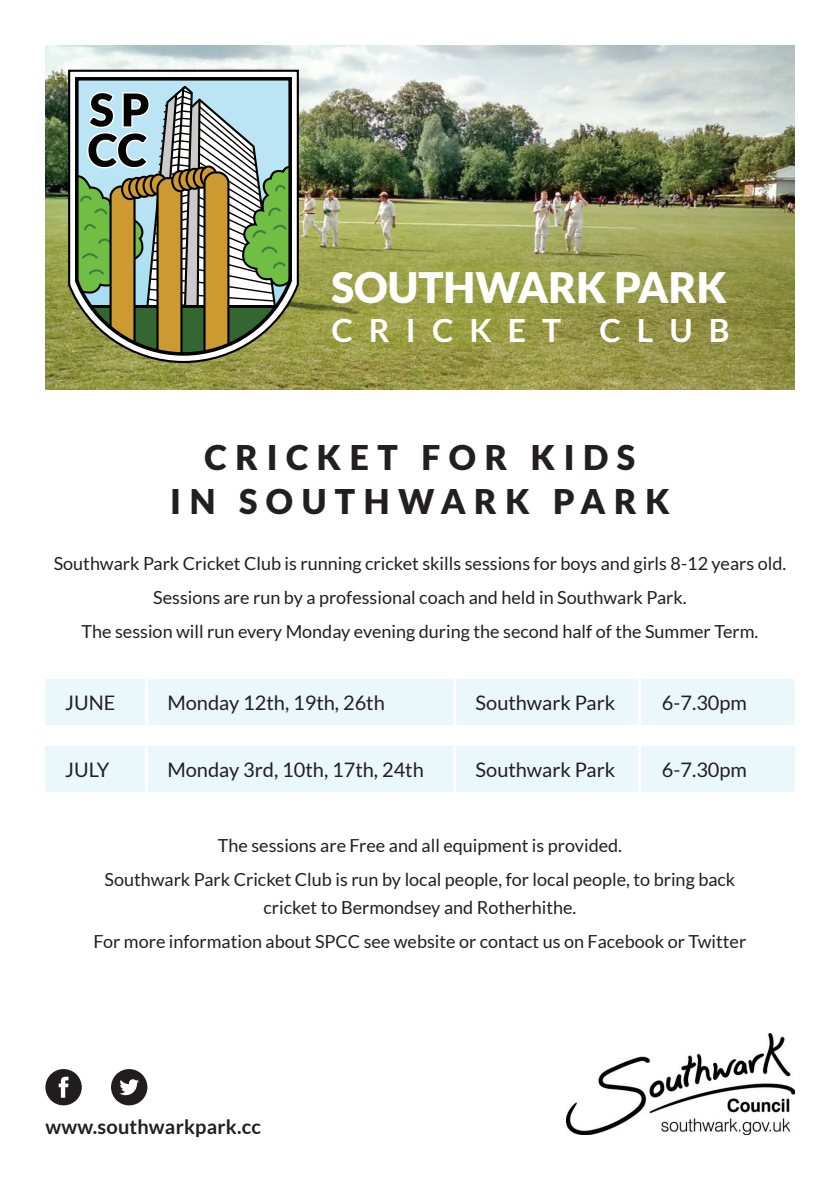
<style>
.page{position:relative;width:840px;height:1191px;background:#fff}
.page>*{position:absolute;margin:0;border:0;box-sizing:border-box;transform-origin:0 0}
.t1{font:900 42px "Lato";color:#fff}
.t2{font:900 34px/44px "Lato";letter-spacing:.25em;color:#231f20;text-align:center}
.t3{font:700 32px "Lato";letter-spacing:.5em;color:#fff}
.t4{font:20px "Lato";color:#231f20}
.t5{font:700 20px "Lato";letter-spacing:.01em;color:#231f20}
.t6{font:18px/33.6px "Lato";color:#231f20;text-align:center}
</style>
<div class="page">
<img style="left:45px;top:45px;width:749px;height:344px">
<svg style="left:68px;top:70px;width:231px;height:293px"></svg>
<svg style="left:75px;top:77px;width:217px;height:279px;background:#919d7a"></svg>
<svg style="left:45px;top:1069px;width:37px;height:36px"></svg>
<svg style="left:111px;top:1069px;width:36px;height:36px"></svg>
<div style="left:45px;top:679px;width:749px;height:45px;background:#eaf7fb"></div>
<div style="left:45px;top:746px;width:749px;height:45px;background:#eaf7fb"></div>
<hr style="left:145px;top:673px;width:2px;height:128px;background:#fff">
<hr style="left:453px;top:673px;width:2px;height:128px;background:#fff">
<hr style="left:638px;top:673px;width:2px;height:128px;background:#fff">
<img style="left:566px;top:1033px;width:228px;height:101px">
<h1 class="t1" style="left:331px;top:263px;width:396px">SOUTHWARK PARK</h1>
<h3 class="t3" style="left:331px;top:312px;width:399px">CRICKET CLUB</h3>
<h2 class="t2" style="left:170px;top:435px;width:500px">CRICKET FOR KIDS<br>IN SOUTHWARK PARK</h2>
<p class="t6" style="left:54px;top:547px;width:733px">Southwark Park Cricket Club is running cricket skills sessions for boys and girls 8-12 years old.<br>Sessions are run by a professional coach and held in Southwark Park.<br>The session will run every Monday evening during the second half of the Summer Term.</p>
<p class="t4" style="left:65px;top:691px;width:52px">JUNE</p>
<p class="t4" style="left:167px;top:691px;width:219px">Monday 12th, 19th, 26th</p>
<p class="t4" style="left:475px;top:691px;width:141px">Southwark Park</p>
<p class="t4" style="left:661px;top:691px;width:87px">6-7.30pm</p>
<p class="t4" style="left:65px;top:759px;width:46px">JULY</p>
<p class="t4" style="left:167px;top:759px;width:258px">Monday 3rd, 10th, 17th, 24th</p>
<p class="t4" style="left:475px;top:759px;width:141px">Southwark Park</p>
<p class="t4" style="left:661px;top:759px;width:87px">6-7.30pm</p>
<p class="t6" style="left:104px;top:829px;width:632px">The sessions are Free and all equipment is provided.<br>Southwark Park Cricket Club is run by local people, for local people, to bring back</p>
<p class="t6" style="left:94px;top:890px;width:653px">cricket to Bermondsey and Rotherhithe.<br>For more information about SPCC see website or contact us on Facebook or Twitter</p>
<p class="t5" style="left:45px;top:1115px;width:217px">www.southwarkpark.cc</p>
</div>
